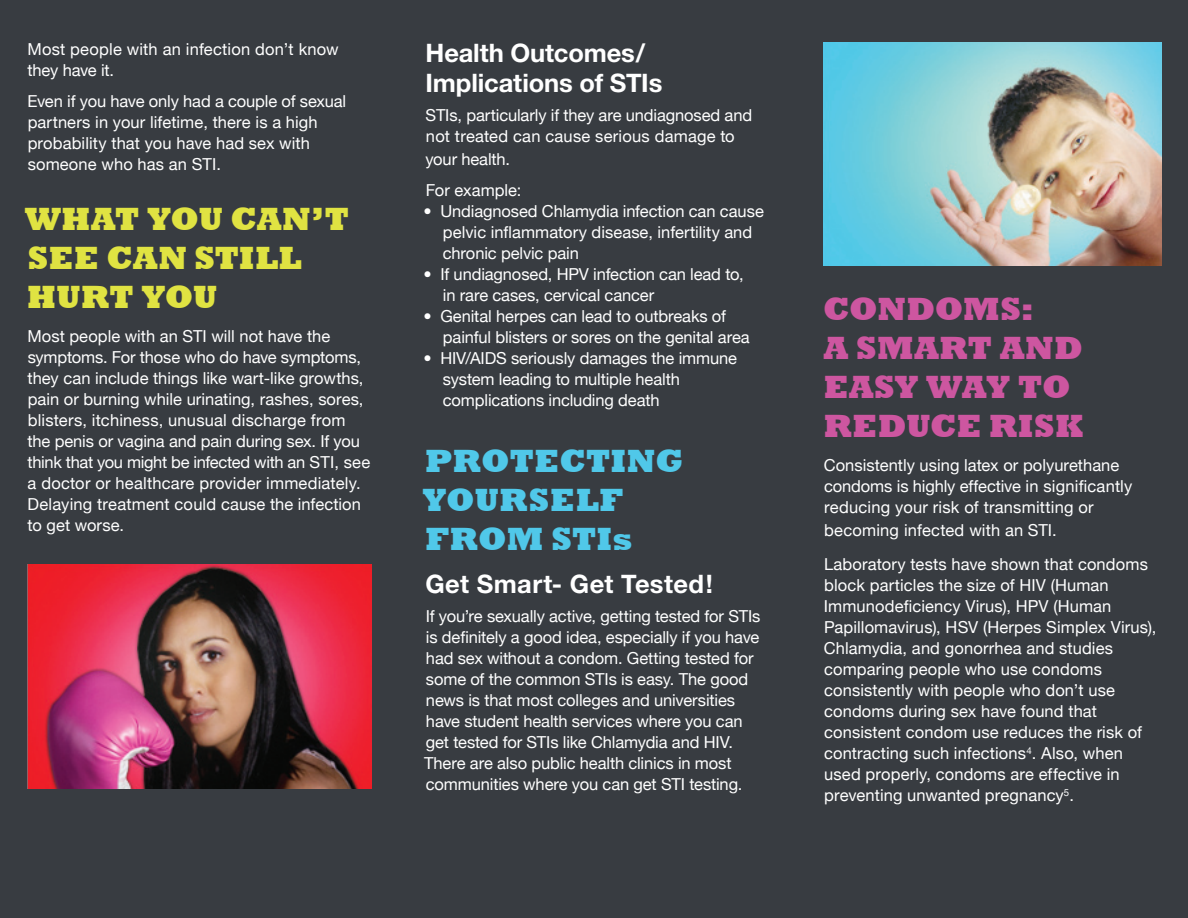
<style>
.page{position:relative;width:1188px;height:918px;background:#383c41}
.page>*{position:absolute;margin:0;border:0;box-sizing:border-box;transform-origin:0 0}
.t1{font:800 33px/39px "Rockwell";letter-spacing:.01em;color:#cd56a0}
.t2{font:800 33px/39px "Rockwell";letter-spacing:.005em;color:#e0e342}
.t3{font:800 33px/39px "Rockwell";letter-spacing:.005em;color:#50c8e9}
.t4{font:700 25.5px "Helvetica Neue";letter-spacing:-.005em;color:#fff}
.t5{font:700 25.5px "Helvetica Neue";letter-spacing:.015em;color:#fff}
.t6{font:16.5px/21px "Helvetica Neue";color:#fff}
</style>
<div class="page">
<img style="left:824px;top:42px;width:337px;height:224px">
<img style="left:27px;top:564px;width:344px;height:224px">
<p class="t6" style="left:27px;top:38px;width:313px">Most people with an infection don’t know they have it.</p>
<p class="t6" style="left:28px;top:90px;width:320px">Even if you have only had a couple of sexual partners in your lifetime, there is a high probability that you have had sex with someone who has an STI.</p>
<p class="t2" style="left:25px;top:200px;width:326px">WHAT YOU CAN’T<br>SEE CAN STILL<br>HURT YOU</p>
<p class="t6" style="left:27px;top:326px;width:344px">Most people with an STI will not have the symptoms. For those who do have symptoms, they can include things like wart-like growths, pain or burning while urinating, rashes, sores, blisters, itchiness, unusual discharge from the penis or vagina and pain during sex. If you think that you might be infected with an STI, see a doctor or healthcare provider immediately.<br>Delaying treatment could cause the infection to get worse.</p>
<p class="t4" style="left:426px;top:37px;width:221px">Health Outcomes/</p>
<p class="t4" style="left:426px;top:67px;width:238px">Implications of STIs</p>
<p class="t6" style="left:426px;top:104px;width:328px">STIs, particularly if they are undiagnosed and not treated can cause serious damage to</p>
<p class="t6" style="left:425px;top:148px;width:86px">your health.</p>
<p class="t6" style="left:426px;top:179px;width:97px">For example:</p>
<p class="t6" style="left:443px;top:200px;width:323px;text-indent:-19px">• Undiagnosed Chlamydia infection can cause pelvic inflammatory disease, infertility and chronic pelvic pain</p>
<p class="t6" style="left:443px;top:263px;width:302px;text-indent:-19px">• If undiagnosed, HPV infection can lead to, in rare cases, cervical cancer</p>
<p class="t6" style="left:443px;top:305px;width:308px;text-indent:-19px">• Genital herpes can lead to outbreaks of painful blisters or sores on the genital area</p>
<p class="t6" style="left:443px;top:347px;width:296px;text-indent:-19px">• HIV/AIDS seriously damages the immune system leading to multiple health complications including death</p>
<p class="t3" style="left:422px;top:442px;width:263px">PROTECTING<br>YOURSELF<br>FROM STIs</p>
<p class="t5" style="left:425px;top:568px;width:289px">Get Smart- Get Tested!</p>
<p class="t6" style="left:424px;top:606px;width:338px">If you’re sexually active, getting tested for STIs is definitely a good idea, especially if you have had sex without a condom. Getting tested for some of the common STIs is easy. The good news is that most colleges and universities have student health services where you can get tested for STIs like Chlamydia and HIV.<br>There are also public health clinics in most communities where you can get STI testing.</p>
<p class="t1" style="left:823px;top:290px;width:262px">CONDOMS:<br>A SMART AND<br>EASY WAY TO<br>REDUCE RISK</p>
<p class="t6" style="left:824px;top:455px;width:310px">Consistently using latex or polyurethane condoms is highly effective in significantly reducing your risk of transmitting or</p>
<p class="t6" style="left:824px;top:519px;width:234px">becoming infected with an STI.</p>
<p class="t6" style="left:824px;top:554px;width:334px">Laboratory tests have shown that condoms block particles the size of HIV (Human Immunodeficiency Virus), HPV (Human Papillomavirus), HSV (Herpes Simplex Virus), Chlamydia, and gonorrhea and studies comparing people who use condoms consistently with people who don’t use condoms during sex have found that consistent condom use reduces the risk of contracting such infections<sup>4</sup>. Also, when used properly, condoms are effective in preventing unwanted pregnancy<sup>5</sup>.</p>
</div>
